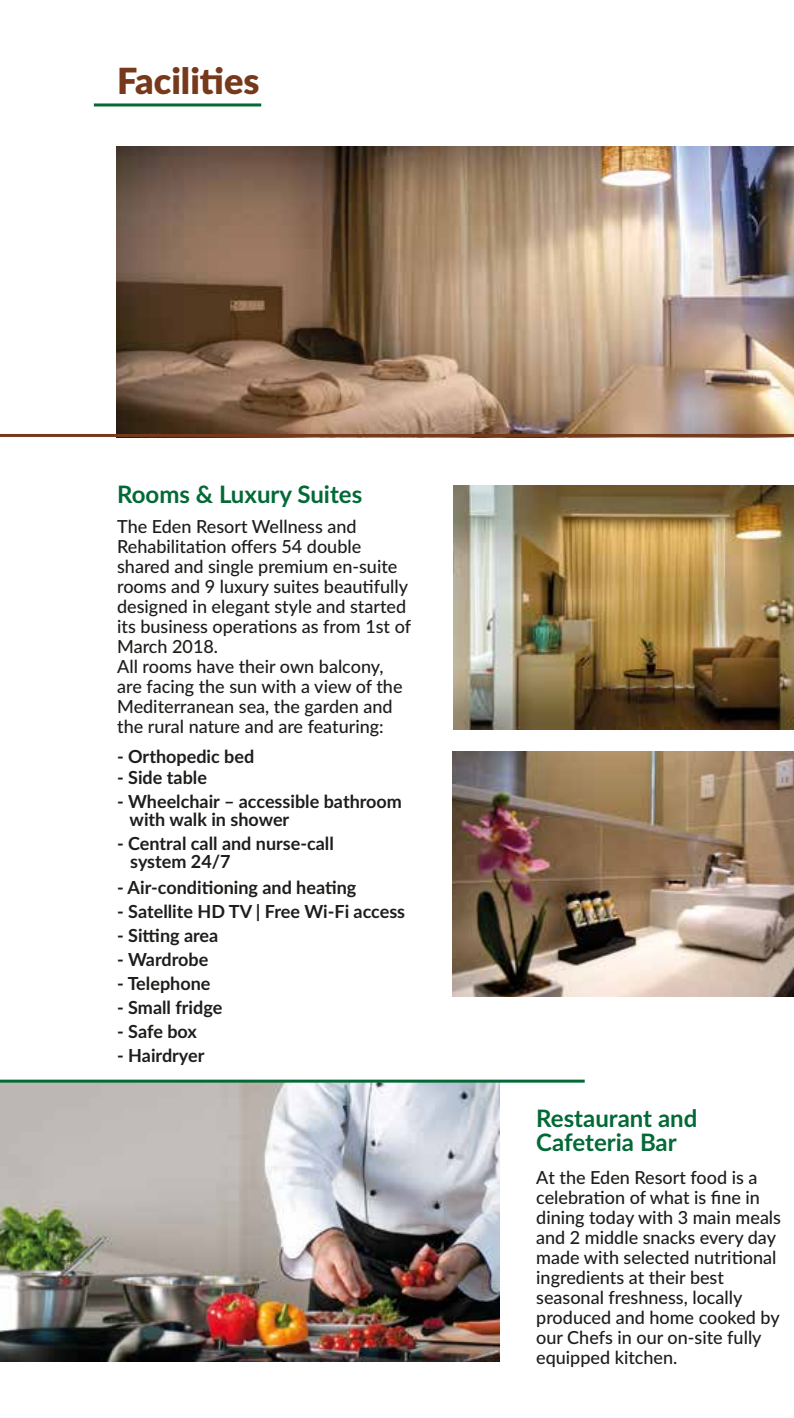
<style>
.page{position:relative;width:794px;height:1418px;background:#fff}
.page>*{position:absolute;margin:0;border:0;box-sizing:border-box;transform-origin:0 0}
.t1{font:900 36px "Lato";color:#76391b}
.t2{font:700 24px/24px "Lato";color:#036937}
.t3{font:500 18px/20px "Lato";color:#1d1d1b}
.t4{font:700 18px/18px "Lato";color:#1d1d1b}
.s1{color:rgb(29 29 27/0)}
</style>
<div class="page">
<img style="left:117px;top:146px;width:677px;height:288px">
<img style="left:0;top:1082px;width:499px;height:279px">
<hr style="left:0;top:434px;width:794px;height:3px;background:#76391b">
<img style="left:452px;top:751px;width:342px;height:245px">
<img style="left:453px;top:485px;width:341px;height:244px">
<hr style="left:0;top:1079px;width:585px;height:3px;background:#036937">
<hr style="left:94px;top:103px;width:167px;height:3px;background:#036937">
<h1 class="t1" style="left:117px;top:54px;width:144px">Facilities</h1>
<h2 class="t2" style="left:117px;top:481px;width:246px">Rooms &amp; Luxury Suites</h2>
<p class="t3" style="left:117px;top:516px;width:295px">The Eden Resort Wellness and<br>Rehabilitation offers 54 double shared and single premium en-suite rooms and 9 luxury suites beautifully designed in elegant style and started its business operations as from 1st of<br>March 2018.<br>All rooms have their own balcony, are facing the sun with a view of the<br>Mediterranean sea, the garden and the rural nature and are featuring:</p>
<p class="t4" style="left:117px;top:747px;width:139px">- Orthopedic bed</p>
<p class="t4" style="left:117px;top:767px;width:91px">- Side table</p>
<p class="t4" style="left:117px;top:791px;width:286px">- Wheelchair – accessible bathroom <span class="s1">...</span>with walk in shower</p>
<p class="t4" style="left:130px;top:833px;width:205px;text-indent:-13px">- Central call and nurse-call system 24/7</p>
<p class="t4" style="left:117px;top:877px;width:241px">- Air-conditioning and heating</p>
<p class="t4" style="left:117px;top:901px;width:289px">- Satellite HD TV | Free Wi-Fi access</p>
<p class="t4" style="left:117px;top:925px;width:103px">- Sitting area</p>
<p class="t4" style="left:117px;top:949px;width:93px">- Wardrobe</p>
<p class="t4" style="left:117px;top:973px;width:95px">- Telephone</p>
<p class="t4" style="left:117px;top:997px;width:107px">- Small fridge</p>
<p class="t4" style="left:117px;top:1021px;width:81px">- Safe box</p>
<p class="t4" style="left:117px;top:1045px;width:89px">- Hairdryer</p>
<h2 class="t2" style="left:536px;top:1105px;width:163px">Restaurant and<br>Cafeteria Bar</h2>
<p class="t3" style="left:536px;top:1166px;width:246px">At the Eden Resort food is a celebration of what is fine in dining today with 3 main meals and 2 middle snacks every day made with selected nutritional ingredients at their best seasonal freshness, locally produced and home cooked by our Chefs in our on-site fully equipped kitchen.</p>
</div>
